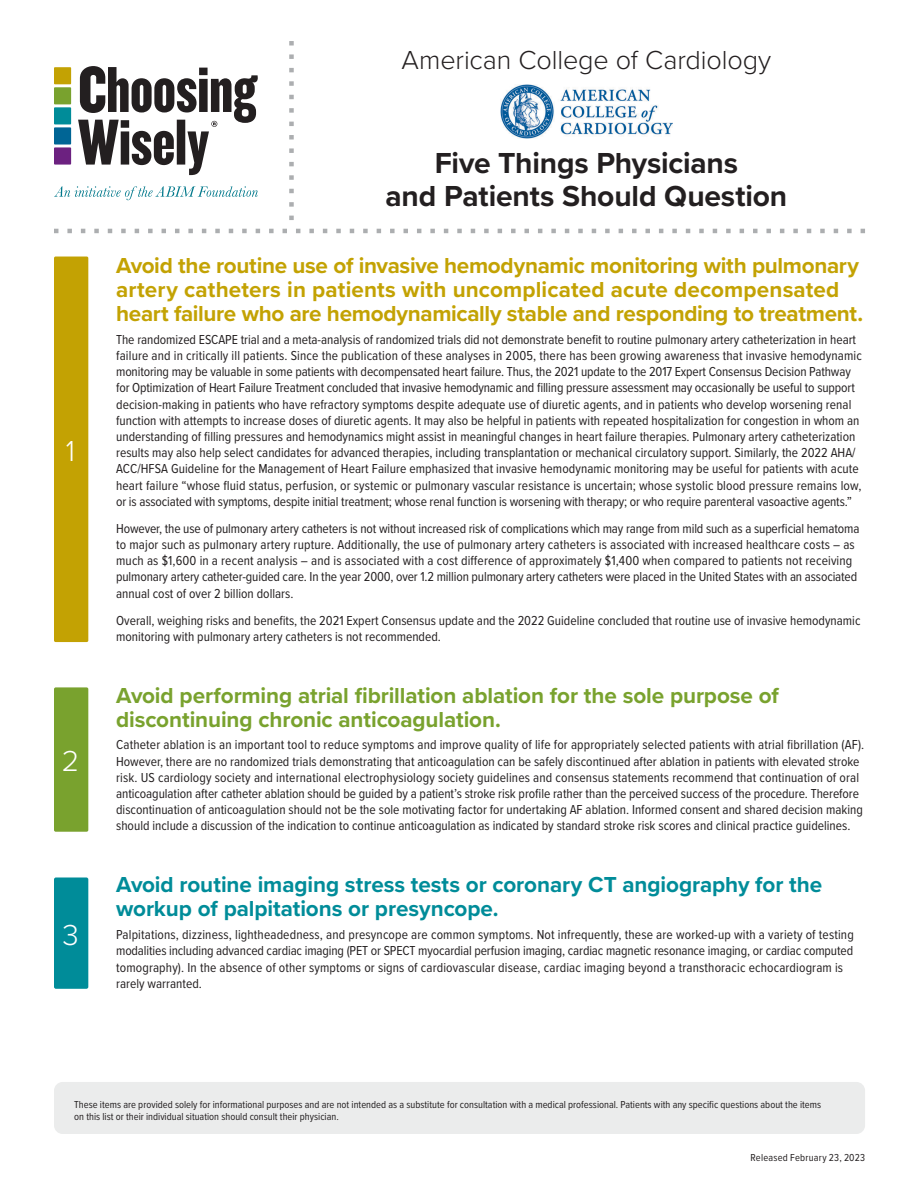
<style>
.page{position:relative;width:918px;height:1188px;background:#fff}
.page>*{position:absolute;margin:0;border:0;box-sizing:border-box;transform-origin:0 0}
.Top_header{font:700 30px/33px "Proxima Nova";letter-spacing:-.005em;color:#231f20;text-align:center}
.style__front{font:300 30px "Proxima Nova";color:#fff}
.Top_Header-_associat{font:300 27px "Proxima Nova";letter-spacing:-.005em;color:#231f20}
._5_things_heading{font:700 22.5px/24px "Proxima Nova";letter-spacing:-.01em;color:#c3a203}
._5_things_heading-2{font:700 22.5px/24px "Proxima Nova";letter-spacing:-.005em;color:#79a22e}
._5_things_heading-3{font:700 22.5px/24px "Proxima Nova";letter-spacing:-.005em;color:#008c99}
.body{font:13.5px/16.2px "Proxima Nova Cond";color:#231f20}
.Disclaimer{font:10.5px/12px "Proxima Nova Cond";color:#231f20}
.Top_header-2{font:10.5px "Proxima Nova Cond";letter-spacing:.02em;color:#231f20}
</style>
<div class="page">
<svg style="left:54px;top:229px;width:811px;height:4px"></svg>
<svg style="left:289px;top:41px;width:5px;height:179px"></svg>
<div style="left:54px;top:67px;width:17px;height:17px;background:#c3a203"></div>
<div style="left:54px;top:87px;width:17px;height:17px;background:#79a22e"></div>
<div style="left:54px;top:107px;width:17px;height:17px;background:#008c99"></div>
<div style="left:54px;top:127px;width:17px;height:18px;background:#006595"></div>
<div style="left:54px;top:147px;width:17px;height:18px;background:#6c2180"></div>
<svg style="left:78px;top:66px;width:180px;height:109px"></svg>
<svg style="left:54px;top:186px;width:204px;height:14px"></svg>
<div style="left:54px;top:1082px;width:811px;height:52px;background:#ebecec;border-radius:9px"></div>
<img style="left:500px;top:85px;width:173px;height:54px">
<div style="left:54px;top:878px;width:34px;height:111px;background:#008c99;border-radius:2px"></div>
<div style="left:54px;top:257px;width:34px;height:385px;background:#c3a203;border-radius:2px"></div>
<div style="left:54px;top:687px;width:34px;height:145px;background:#79a22e;border-radius:2px"></div>
<p class="Top_Header-_associat" style="left:402px;top:40px;width:371px">American College of Cardiology</p>
<p class="style__front" style="left:66px;top:429px;width:11px">1</p>
<p class="style__front" style="left:62px;top:739px;width:19px">2</p>
<p class="style__front" style="left:62px;top:913px;width:18px">3</p>
<p class="Top_header" style="left:386px;top:146px;width:403px">Five Things Physicians<br>and Patients Should Question</p>
<p class="_5_things_heading" style="left:116px;top:253px;width:748px">Avoid the routine use of invasive hemodynamic monitoring with pulmonary artery catheters in patients with uncomplicated acute decompensated heart failure who are hemodynamically stable and responding to treatment.</p>
<p class="body" style="left:116px;top:331px;width:747px">The randomized ESCAPE trial and a meta-analysis of randomized trials did not demonstrate benefit to routine pulmonary artery catheterization in heart failure and in critically ill patients. Since the publication of these analyses in 2005, there has been growing awareness that invasive hemodynamic monitoring may be valuable in some patients with decompensated heart failure. Thus, the 2021 update to the 2017 Expert Consensus Decision Pathway for Optimization of Heart Failure Treatment concluded that invasive hemodynamic and filling pressure assessment may occasionally be useful to support decision-making in patients who have refractory symptoms despite adequate use of diuretic agents, and in patients who develop worsening renal function with attempts to increase doses of diuretic agents. It may also be helpful in patients with repeated hospitalization for congestion in whom an understanding of filling pressures and hemodynamics might assist in meaningful changes in heart failure therapies. Pulmonary artery catheterization results may also help select candidates for advanced therapies, including transplantation or mechanical circulatory support. Similarly, the 2022 AHA/ ACC/HFSA Guideline for the Management of Heart Failure emphasized that invasive hemodynamic monitoring may be useful for patients with acute heart failure “whose fluid status, perfusion, or systemic or pulmonary vascular resistance is uncertain; whose systolic blood pressure remains low, or is associated with symptoms, despite initial treatment; whose renal function is worsening with therapy; or who require parenteral vasoactive agents.”</p>
<p class="body" style="left:116px;top:520px;width:745px">However, the use of pulmonary artery catheters is not without increased risk of complications which may range from mild such as a superficial hematoma to major such as pulmonary artery rupture. Additionally, the use of pulmonary artery catheters is associated with increased healthcare costs – as much as $1,600 in a recent analysis – and is associated with a cost difference of approximately $1,400 when compared to patients not receiving pulmonary artery catheter-guided care. In the year 2000, over 1.2 million pulmonary artery catheters were placed in the United States with an associated annual cost of over 2 billion dollars.</p>
<p class="body" style="left:116px;top:611px;width:746px">Overall, weighing risks and benefits, the 2021 Expert Consensus update and the 2022 Guideline concluded that routine use of invasive hemodynamic monitoring with pulmonary artery catheters is not recommended.</p>
<p class="_5_things_heading-2" style="left:116px;top:683px;width:664px">Avoid performing atrial fibrillation ablation for the sole purpose of discontinuing chronic anticoagulation.</p>
<p class="body" style="left:116px;top:736px;width:750px">Catheter ablation is an important tool to reduce symptoms and improve quality of life for appropriately selected patients with atrial fibrillation (AF).<br>However, there are no randomized trials demonstrating that anticoagulation can be safely discontinued after ablation in patients with elevated stroke risk. US cardiology society and international electrophysiology society guidelines and consensus statements recommend that continuation of oral anticoagulation after catheter ablation should be guided by a patient’s stroke risk profile rather than the perceived success of the procedure. Therefore discontinuation of anticoagulation should not be the sole motivating factor for undertaking AF ablation. Informed consent and shared decision making should include a discussion of the indication to continue anticoagulation as indicated by standard stroke risk scores and clinical practice guidelines.</p>
<p class="_5_things_heading-3" style="left:116px;top:872px;width:708px">Avoid routine imaging stress tests or coronary CT angiography for the workup of palpitations or presyncope.</p>
<p class="body" style="left:116px;top:926px;width:739px">Palpitations, dizziness, lightheadedness, and presyncope are common symptoms. Not infrequently, these are worked-up with a variety of testing modalities including advanced cardiac imaging (PET or SPECT myocardial perfusion imaging, cardiac magnetic resonance imaging, or cardiac computed tomography). In the absence of other symptoms or signs of cardiovascular disease, cardiac imaging beyond a transthoracic echocardiogram is rarely warranted.</p>
<p class="Disclaimer" style="left:74px;top:1098px;width:748px">These items are provided solely for informational purposes and are not intended as a substitute for consultation with a medical professional. Patients with any specific questions about the items on this list or their individual situation should consult their physician.</p>
<p class="Top_header-2" style="left:751px;top:1150px;width:116px">Released February 23, 2023</p>
</div>
